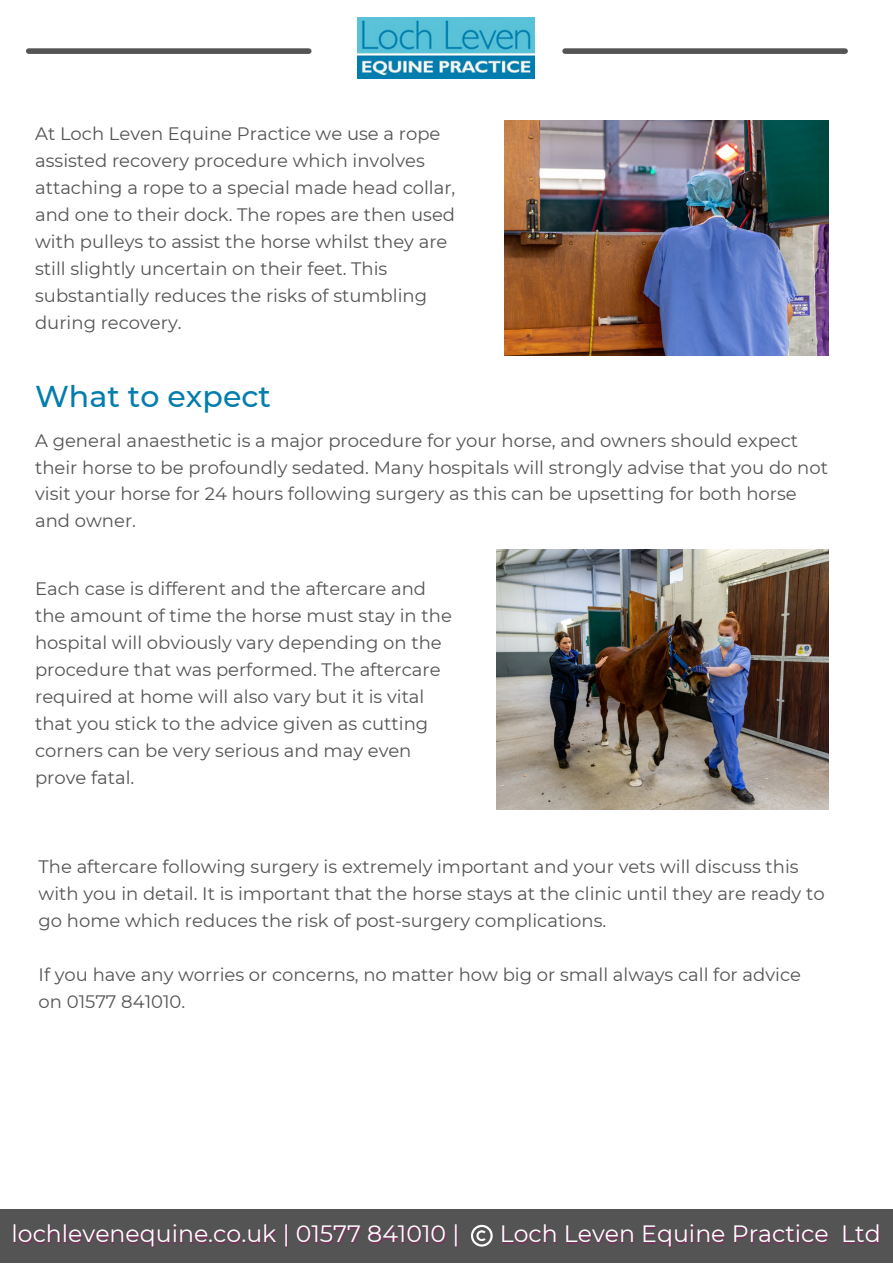
<style>
.page{position:relative;width:893px;height:1264px;background:#fff}
.page>*{position:absolute;margin:0;border:0;box-sizing:border-box;transform-origin:0 0}
.t1{font:500 30px "Montserrat";color:#037dac}
.t2{font:23.55px "Montserrat";color:#fff}
.t3{font:18px/27px "Montserrat";color:#545454}
.s1{color:rgb(189 0 116/.4)}
</style>
<div class="page">
<div style="left:29px;top:48px;width:280px;height:6px;background:#545454"></div>
<div style="left:565px;top:48px;width:280px;height:6px;background:#545454"></div>
<img style="left:358px;top:17px;width:176px;height:62px">
<div style="left:0;top:1209px;width:892px;height:53px;background:#545454"></div>
<svg style="left:471px;top:1224px;width:21px;height:22px"></svg>
<img style="left:505px;top:120px;width:323px;height:235px">
<img style="left:496px;top:549px;width:332px;height:260px">
<p class="t3" style="left:35px;top:120px;width:422px">At Loch Leven Equine Practice we use a rope assisted recovery procedure which involves attaching a rope to a special made head collar, and one to their dock. The ropes are then used with pulleys to assist the horse whilst they are still slightly uncertain on their feet. This substantially reduces the risks of stumbling during recovery.</p>
<p class="t1" style="left:35px;top:378px;width:237px">What to expect</p>
<p class="t3" style="left:35px;top:426px;width:794px">A general anaesthetic is a major procedure for your horse, and owners should expect their horse to be profoundly sedated. Many hospitals will strongly advise that you do not visit your horse for 24 hours following surgery as this can be upsetting for both horse and owner.</p>
<p class="t3" style="left:35px;top:575px;width:418px">Each case is different and the aftercare and the amount of time the horse must stay in the hospital will obviously vary depending on the procedure that was performed. The aftercare required at home will also vary but it is vital that you stick to the advice given as cutting corners can be very serious and may even prove fatal.</p>
<p class="t3" style="left:39px;top:852px;width:787px">The aftercare following surgery is extremely important and your vets will discuss this with you in detail. It is important that the horse stays at the clinic until they are ready to go home which reduces the risk of post-surgery complications.</p>
<p class="t3" style="left:39px;top:960px;width:763px">If you have any worries or concerns, no matter how big or small always call for advice on 01577 841010.</p>
<p class="t2" style="left:12px;top:1219px;width:449px">lochlevenequine.co.uk | 01577 841010 |</p>
<p class="t2" style="left:499px;top:1219px;width:383px">Loch Leven Equine Practice <span class="s1">Ltd</span></p>
</div>
